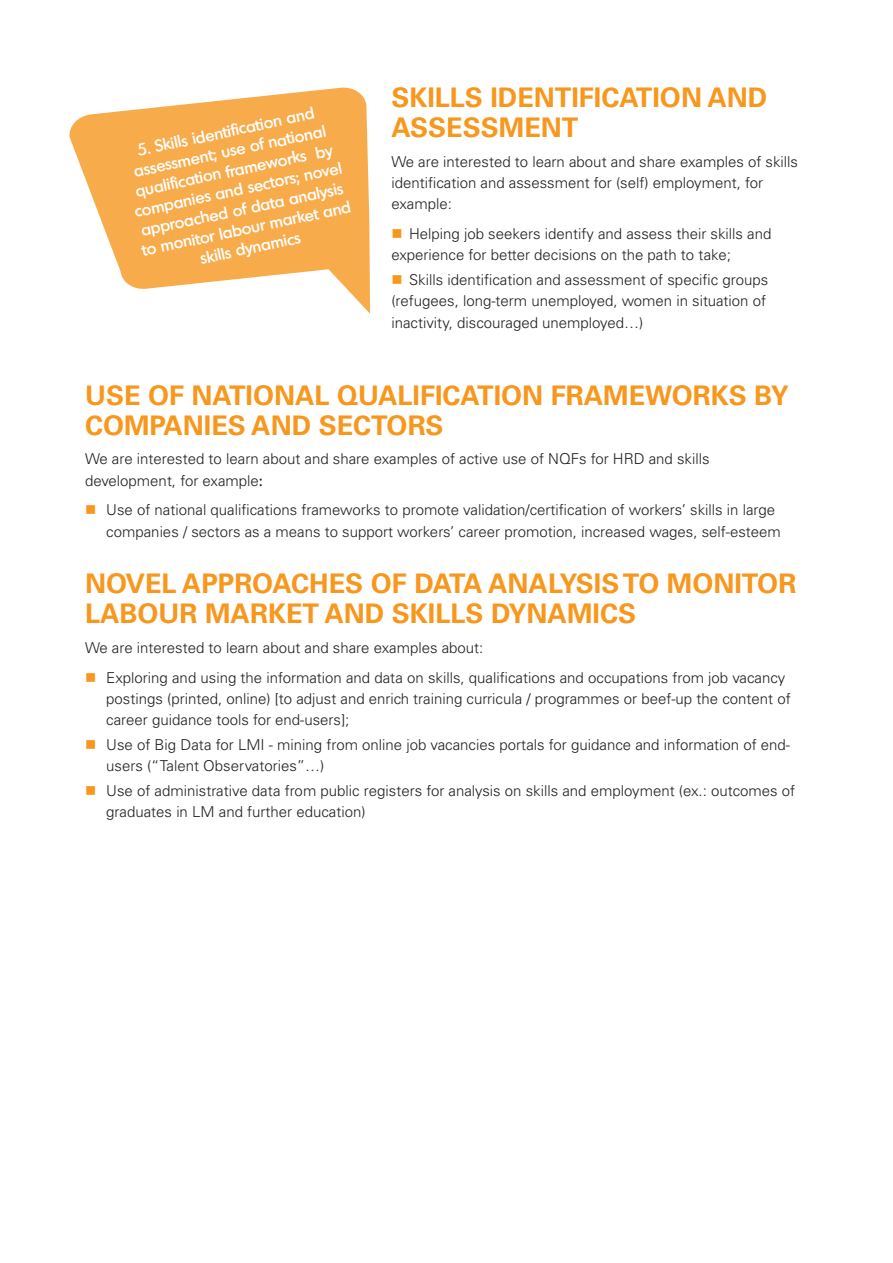
<style>
.page{position:relative;width:893px;height:1263px;background:#fff}
.page>*{position:absolute;margin:0;border:0;box-sizing:border-box;transform-origin:0 0}
.t1{font:700 27px/30px "Univers LT Std";color:#f7971d}
.t2{font:500 16.5px/19.8px "Montreal TS";color:#fff;text-align:center}
.t3{font:300 15px/21px "Univers LT Std";color:#231f20}
.s1{font-family:"Minion Pro";font-weight:400;font-size:18px}
</style>
<div class="page">
<svg style="left:69px;top:87px;width:301px;height:227px;fill:#f8ab4a"></svg>
<p class="t2" style="left:119px;top:143px;width:215px;rotate:-12deg">5. Skills identification and assessment; use of national qualification frameworks by companies and sectors; novel approached of data analysis to monitor labour market and skills dynamics</p>
<p class="t1" style="left:391px;top:83px;width:377px">SKILLS IDENTIFICATION AND<br>ASSESSMENT</p>
<p class="t3" style="left:391px;top:151px;width:408px">We are interested to learn about and share examples of skills identification and assessment for (self) employment, for example:</p>
<p class="t3" style="left:391px;top:223px;width:382px;text-indent:18px">Helping job seekers identify and assess their skills and experience for better decisions on the path to take;</p>
<p class="t3" style="left:391px;top:269px;width:378px;text-indent:18px">Skills identification and assessment of specific groups (refugees, long-term unemployed, women in situation of inactivity, discouraged unemployed…)</p>
<p class="t1" style="left:85px;top:380px;width:705px">USE OF NATIONAL QUALIFICATION FRAMEWORKS BY<br>COMPANIES AND SECTORS</p>
<p class="t3" style="left:85px;top:448px;width:626px;line-height:21.6px">We are interested to learn about and share examples of active use of NQFs for HRD and skills development, for example<span class="s1">:</span></p>
<p class="t3" style="left:106px;top:499px;width:676px;line-height:21.6px">Use of national qualifications frameworks to promote validation/certification of workers’ skills in large companies / sectors as a means to support workers’ career promotion, increased wages, self-esteem</p>
<p class="t1" style="left:85px;top:568px;width:713px">NOVEL APPROACHES OF DATA ANALYSIS TO MONITOR<br>LABOUR MARKET AND SKILLS DYNAMICS</p>
<p class="t3" style="left:85px;top:637px;width:400px">We are interested to learn about and share examples about:</p>
<p class="t3" style="left:106px;top:667px;width:686px">Exploring and using the information and data on skills, qualifications and occupations from job vacancy postings (printed, online) [to adjust and enrich training curricula / programmes or beef-up the content of career guidance tools for end-users];</p>
<p class="t3" style="left:106px;top:734px;width:685px">Use of Big Data for LMI - mining from online job vacancies portals for guidance and information of end&shy;users (“Talent Observatories”…)</p>
<p class="t3" style="left:106px;top:780px;width:690px">Use of administrative data from public registers for analysis on skills and employment (ex.: outcomes of graduates in LM and further education)</p>
</div>
